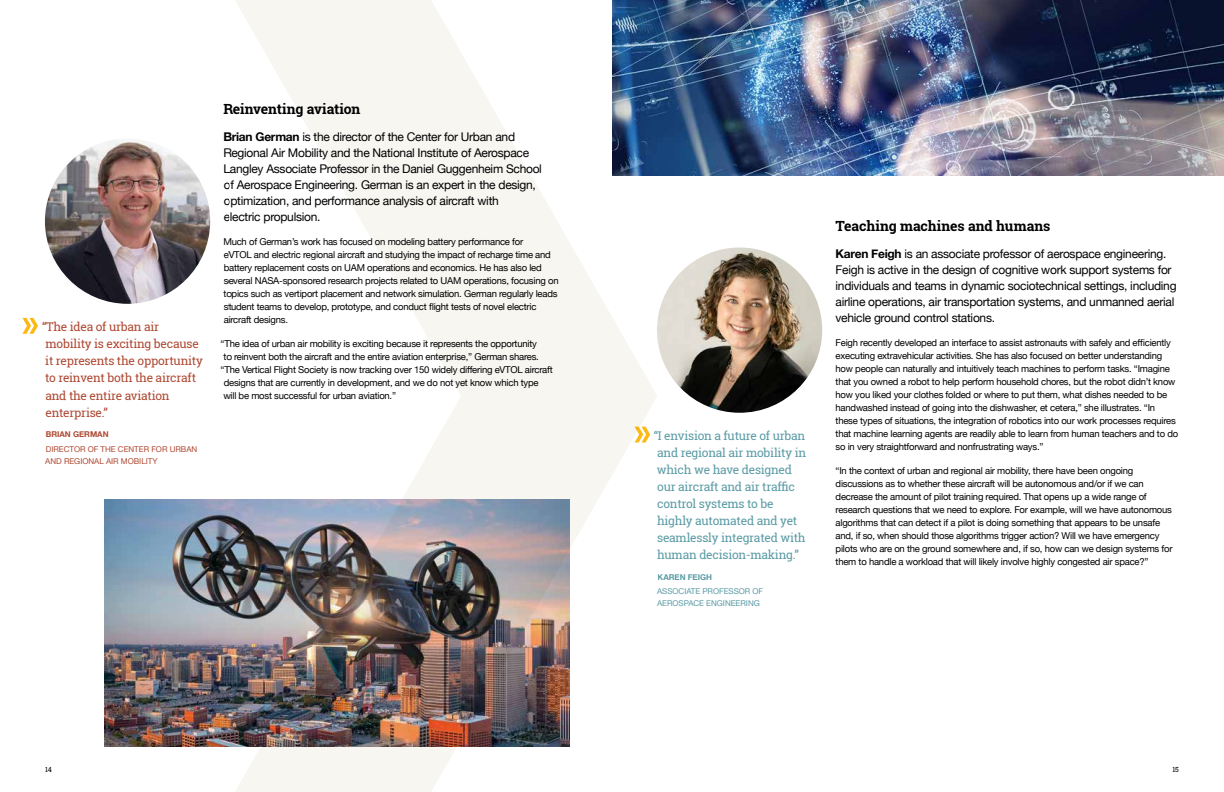
<style>
.page{position:relative;width:1224px;height:792px;background:#fff}
.page>*{position:absolute;margin:0;border:0;box-sizing:border-box;transform-origin:0 0}
.t1{font:700 14px "Roboto Slab";letter-spacing:-.01em;color:#000}
.t2{font:12px/16px "Helvetica Neue";letter-spacing:-.025em;color:#000}
.t3{font:12px/17px "Roboto Slab";letter-spacing:-.02em;color:#5a9ba5}
.t4{font:12px/17px "Roboto Slab";letter-spacing:-.02em;color:#ae4832}
.t5{font:9.5px/13px "Helvetica Neue";letter-spacing:-.025em;color:#000}
.t6{font:8px/12px "Helvetica Neue";letter-spacing:-.005em;color:#ae4832}
.t7{font:8px/12px "Helvetica Neue";letter-spacing:-.005em;color:#5a9ba5}
.t8{font:700 8px "Helvetica Neue";letter-spacing:-.005em;color:#ae4832}
.t9{font:700 8px "Helvetica Neue";letter-spacing:-.005em;color:#5a9ba5}
.t10{font:7px "Roboto Slab";color:#000}
.s1{font-weight:700}
</style>
<div class="page">
<img style="left:657px;top:0;width:567px;height:176px">
<img style="left:657px;top:248px;width:165px;height:165px;border-radius:83px">
<img style="left:45px;top:139px;width:165px;height:165px;border-radius:83px">
<svg style="left:22px;top:318px;width:16px;height:16px"></svg>
<img style="left:104px;top:500px;width:126px;height:247px">
<img style="left:230px;top:0;width:427px;height:792px">
<p class="t4" style="left:42px;top:319px;width:162px">“The idea of urban air mobility is exciting because it represents the opportunity to reinvent both the aircraft and the entire aviation enterprise.”</p>
<p class="t8" style="left:46px;top:428px;width:64px">BRIAN GERMAN</p>
<p class="t6" style="left:45px;top:443px;width:154px">DIRECTOR OF THE CENTER FOR URBAN<br>AND REGIONAL AIR MOBILITY</p>
<h1 class="t1" style="left:223px;top:99px;width:139px">Reinventing aviation</h1>
<p class="t2" style="left:224px;top:129px;width:320px"><span class="s1">Brian German</span> is the director of the Center for Urban and Regional Air Mobility and the National Institute of Aerospace Langley Associate Professor in the Daniel Guggenheim School of Aerospace Engineering. German is an expert in the design, optimization, and performance analysis of aircraft with<br>electric propulsion.</p>
<p class="t5" style="left:224px;top:235px;width:337px">Much of German’s work has focused on modeling battery performance for<br>eVTOL and electric regional aircraft and studying the impact of recharge time and battery replacement costs on UAM operations and economics. He has also led several NASA-sponsored research projects related to UAM operations, focusing on topics such as vertiport placement and network simulation. German regularly leads student teams to develop, prototype, and conduct flight tests of novel electric aircraft designs.</p>
<p class="t5" style="left:221px;top:337px;width:318px">“The idea of urban air mobility is exciting because it represents the opportunity</p>
<p class="t5" style="left:224px;top:350px;width:317px">to reinvent both the aircraft and the entire aviation enterprise,” German shares.</p>
<p class="t5" style="left:221px;top:363px;width:334px">“The Vertical Flight Society is now tracking over 150 widely differing eVTOL aircraft</p>
<p class="t5" style="left:224px;top:376px;width:316px">designs that are currently in development, and we do not yet know which type</p>
<p class="t5" style="left:224px;top:389px;width:174px">will be most successful for urban aviation.”</p>
<p class="t3" style="left:654px;top:427px;width:154px">“I envision a future of urban and regional air mobility in which we have designed our aircraft and air traffic control systems to be highly automated and yet seamlessly integrated with human decision-making.”</p>
<p class="t9" style="left:658px;top:571px;width:56px">KAREN FEIGH</p>
<p class="t7" style="left:657px;top:586px;width:108px">ASSOCIATE PROFESSOR OF<br>AEROSPACE ENGINEERING</p>
<h1 class="t1" style="left:836px;top:216px;width:216px">Teaching machines and humans</h1>
<p class="t2" style="left:836px;top:246px;width:342px"><span class="s1">Karen Feigh</span> is an associate professor of aerospace engineering.<br>Feigh is active in the design of cognitive work support systems for individuals and teams in dynamic sociotechnical settings, including airline operations, air transportation systems, and unmanned aerial vehicle ground control stations.</p>
<p class="t5" style="left:836px;top:336px;width:344px">Feigh recently developed an interface to assist astronauts with safely and efficiently executing extravehicular activities. She has also focused on better understanding how people can naturally and intuitively teach machines to perform tasks. “Imagine that you owned a robot to help perform household chores, but the robot didn’t know how you liked your clothes folded or where to put them, what dishes needed to be handwashed instead of going into the dishwasher, et cetera,” she illustrates. “In these types of situations, the integration of robotics into our work processes requires that machine learning agents are readily able to learn from human teachers and to do so in very straightforward and nonfrustrating ways.”</p>
<p class="t5" style="left:836px;top:464px;width:338px">“In the context of urban and regional air mobility, there have been ongoing discussions as to whether these aircraft will be autonomous and/or if we can decrease the amount of pilot training required. That opens up a wide range of research questions that we need to explore. For example, will we have autonomous algorithms that can detect if a pilot is doing something that appears to be unsafe and, if so, when should those algorithms trigger action? Will we have emergency pilots who are on the ground somewhere and, if so, how can we design systems for them to handle a workload that will likely involve highly congested air space?”</p>
<p class="t10" style="left:45px;top:765px;width:8px">14</p>
<p class="t10" style="left:1173px;top:765px;width:8px">15</p>
</div>
